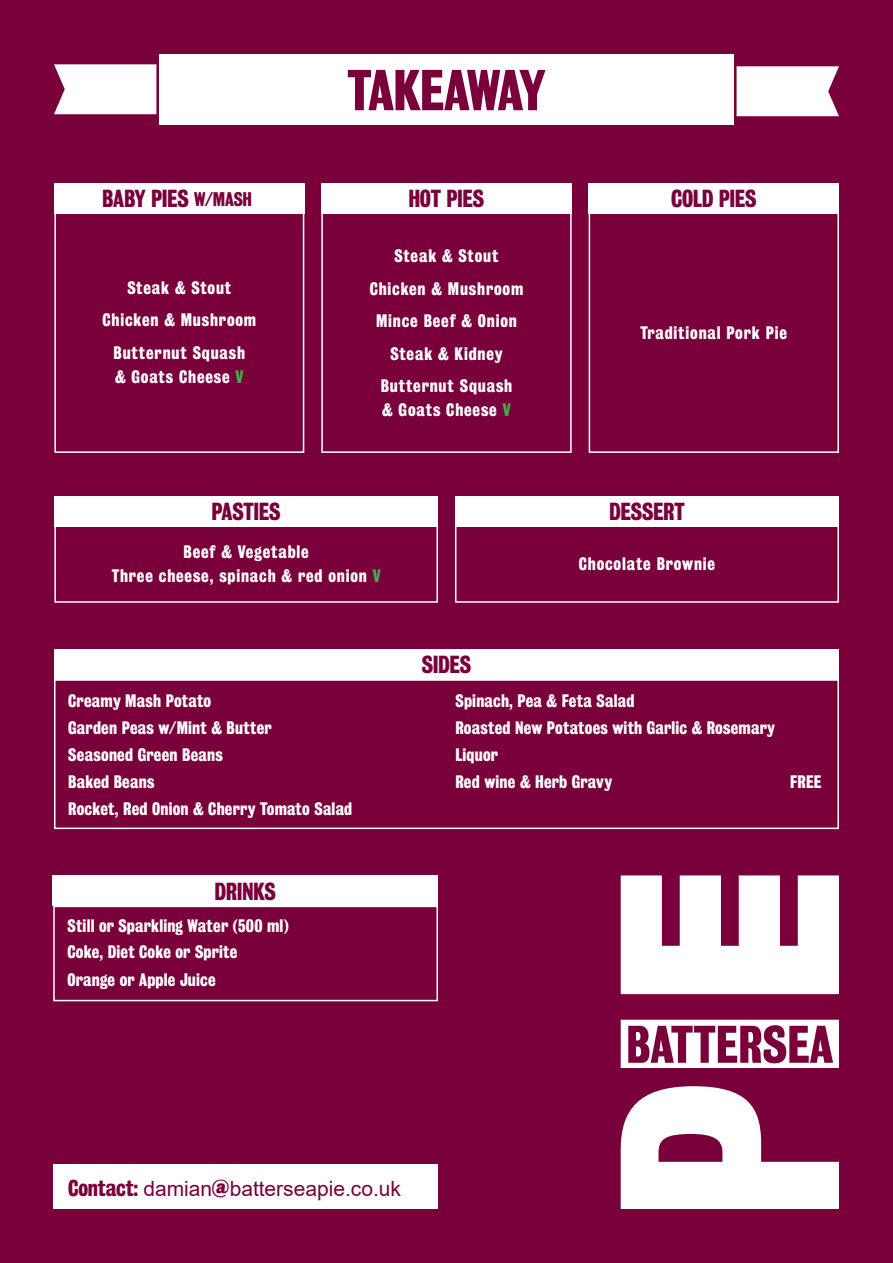
<style>
.page{position:relative;width:893px;height:1263px;background:#7a003b}
.page>*{position:absolute;margin:0;border:0;box-sizing:border-box;transform-origin:0 0}
.t1{font:52.5px "Bureau Grotesque Three Seven";letter-spacing:-.05em;color:#7a003b}
.t2{font:22.5px "Bureau Grotesque Three Seven";letter-spacing:-.02em;color:#7a003b}
.t3{font:21px "Arial";color:#7a003b}
.t4{font:16.5px/27px "Bureau Grotesque Three Seven";letter-spacing:.015em;color:#fff}
.t5{font:16.5px/24px "Bureau Grotesque Three Seven";letter-spacing:.05em;color:#fff}
.s1{font-size:18px}
.s2{color:#40ae49}
.s3{font-family:"Bureau Grotesque Three Seven"}
</style>
<div class="page">
<div style="left:321px;top:183px;width:251px;height:31px;background:#fff"></div>
<div style="left:54px;top:183px;width:250px;height:31px;background:#fff"></div>
<div style="left:54px;top:649px;width:785px;height:30px;background:#fff"></div>
<div style="left:52px;top:875px;width:386px;height:31px;background:#fff"></div>
<div style="left:52px;top:1164px;width:385px;height:45px;background:#fff"></div>
<div style="left:589px;top:183px;width:250px;height:31px;background:#fff"></div>
<div style="left:159px;top:54px;width:574px;height:71px;background:#fff"></div>
<svg style="left:736px;top:66px;width:103px;height:50px;background:#f6eef2"></svg>
<svg style="left:54px;top:64px;width:102px;height:50px;background:#f7eff3"></svg>
<div style="left:321px;top:212px;width:251px;height:241px;border:2px solid #fff"></div>
<div style="left:54px;top:211px;width:250px;height:242px;border:2px solid #fff"></div>
<div style="left:54px;top:679px;width:785px;height:150px;border:2px solid #fff"></div>
<div style="left:53px;top:906px;width:385px;height:95px;border:2px solid #fff"></div>
<div style="left:589px;top:212px;width:250px;height:241px;border:2px solid #fff"></div>
<div style="left:54px;top:496px;width:384px;height:31px;background:#fff"></div>
<div style="left:455px;top:496px;width:384px;height:31px;background:#fff"></div>
<div style="left:54px;top:525px;width:384px;height:78px;border:2px solid #fff"></div>
<div style="left:455px;top:525px;width:384px;height:78px;border:2px solid #fff"></div>
<svg style="left:621px;top:1086px;width:218px;height:123px"></svg>
<svg style="left:621px;top:875px;width:218px;height:119px;background:#ebd9e1"></svg>
<svg style="left:621px;top:1020px;width:218px;height:48px"></svg>
<p class="t1" style="left:347px;top:60px;width:200px">TAKEAWAY</p>
<h2 class="t2" style="left:102px;top:186px;width:151px">BABY PIES <span class="s1">W/MASH</span></h2>
<h2 class="t2" style="left:408px;top:186px;width:77px">HOT PIES</h2>
<p class="t5" style="left:127px;top:276px;width:106px">Steak &amp; Stout</p>
<p class="t5" style="left:103px;top:308px;width:155px">Chicken &amp; Mushroom</p>
<p class="t5" style="left:114px;top:341px;width:133px">Butternut Squash &amp; Goats Cheese <span class="s2">V</span></p>
<p class="t5" style="left:394px;top:244px;width:106px">Steak &amp; Stout</p>
<p class="t5" style="left:370px;top:276px;width:155px">Chicken &amp; Mushroom</p>
<p class="t5" style="left:376px;top:309px;width:142px">Mince Beef &amp; Onion</p>
<p class="t5" style="left:390px;top:341px;width:114px">Steak &amp; Kidney</p>
<p class="t5" style="left:381px;top:374px;width:133px">Butternut Squash &amp; Goats Cheese <span class="s2">V</span></p>
<p class="t2" style="left:671px;top:186px;width:87px">COLD PIES</p>
<p class="t5" style="left:641px;top:321px;width:148px">Traditional Pork Pie</p>
<p class="t2" style="left:211px;top:499px;width:71px">PASTIES</p>
<p class="t2" style="left:609px;top:499px;width:77px">DESSERT</p>
<p class="t5" style="left:184px;top:540px;width:127px">Beef &amp; Vegetable</p>
<p class="t5" style="left:112px;top:564px;width:271px">Three cheese, spinach &amp; red onion <span class="s2">V</span></p>
<p class="t5" style="left:579px;top:552px;width:138px">Chocolate Brownie</p>
<p class="t4" style="left:68px;top:687px;width:145px">Creamy Mash Potato</p>
<p class="t4" style="left:68px;top:714px;width:205px">Garden Peas w/Mint &amp; Butter</p>
<p class="t4" style="left:68px;top:741px;width:156px">Seasoned Green Beans</p>
<p class="t4" style="left:68px;top:768px;width:286px">Baked Beans<br>Rocket, Red Onion &amp; Cherry Tomato Salad</p>
<p class="t2" style="left:214px;top:878px;width:63px">DRINKS</p>
<p class="t4" style="left:67px;top:912px;width:223px">Still or Sparkling Water (500 ml)<br>Coke, Diet Coke or Sprite<br>Orange or Apple Juice</p>
<p class="t2" style="left:422px;top:651px;width:51px">SIDES</p>
<p class="t4" style="left:455px;top:687px;width:321px">Spinach, Pea &amp; Feta Salad<br>Roasted New Potatoes with Garlic &amp; Rosemary<br>Liquor</p>
<p class="t4" style="left:455px;top:768px;width:158px">Red wine &amp; Herb Gravy</p>
<p class="t4" style="left:790px;top:768px;width:33px">FREE</p>
<p class="t3" style="left:68px;top:1177px;width:334px"><span class="s3">Contact:</span> damian<span class="s3">@</span>batterseapie.co.uk</p>
</div>
